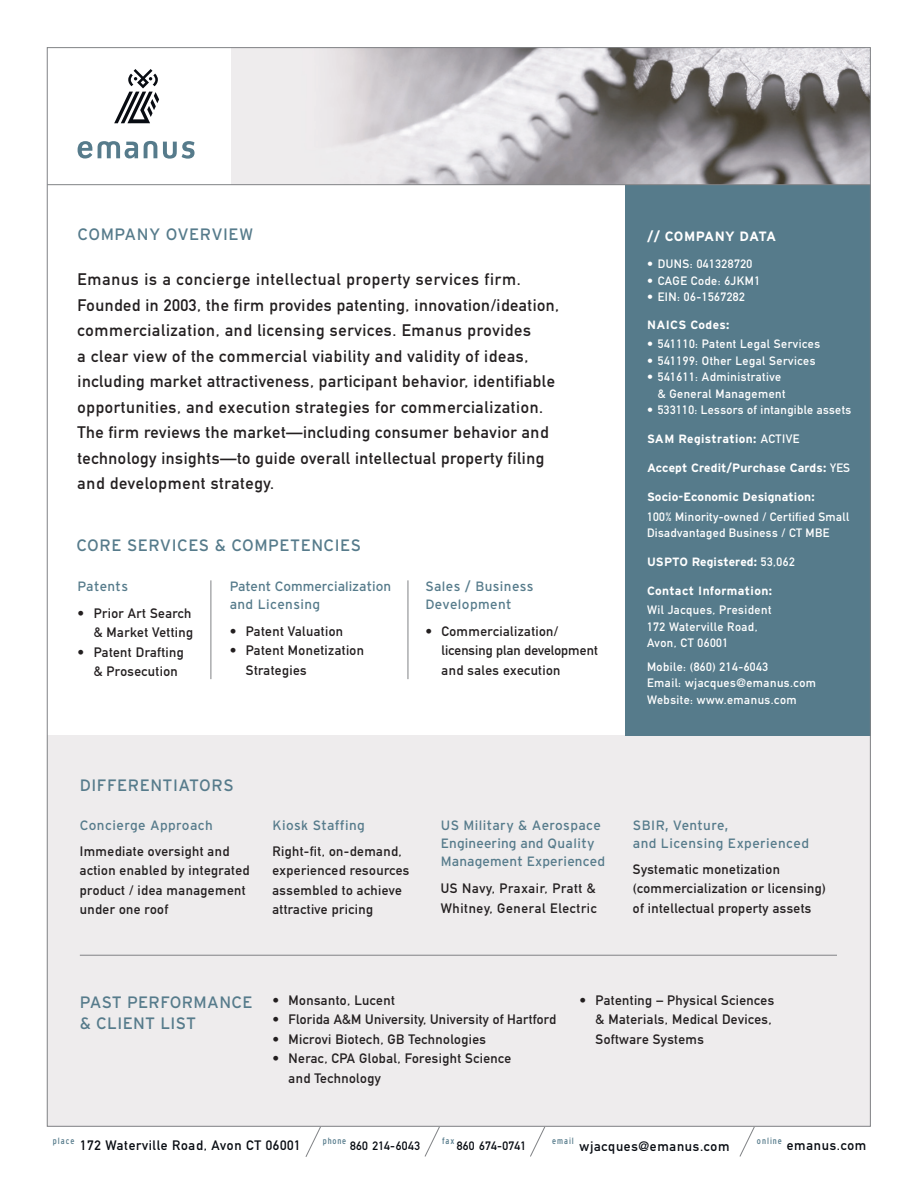
<style>
.page{position:relative;width:918px;height:1188px;background:#fff}
.page>*{position:absolute;margin:0;border:0;box-sizing:border-box;transform-origin:0 0}
.intro_paragraph{font:16.5px/25.5px "DIN Mittelschrift";letter-spacing:.03em;color:#231f20}
.uppercase_titles{font:16.5px/21px "Interstate";letter-spacing:.03em;color:#567b8b}
.paragraph{font:13.5px/19.5px "DIN Mittelschrift";letter-spacing:.03em;color:#231f20}
.differentiators{font:13.5px/18px "Interstate";letter-spacing:.025em;color:#567b8b}
.t1{font:13.5px "DIN Mittelschrift";letter-spacing:.05em;color:#080c12}
.paragraph-2{font:13.5px/19.5px "DIN Mittelschrift";letter-spacing:.05em;color:#231f20}
.differentiators-2{font:13.5px/18px "Interstate";color:#567b8b}
.uppercase_titles-2{font:700 13.5px "Interstate";letter-spacing:.005em;color:#fff}
.differentiators-3{font:12px/16.5px "DIN Mittelschrift";letter-spacing:.04em;color:#fff}
.paragraph-3{font:12px/16.5px "DIN Mittelschrift";letter-spacing:.04em;color:#fff}
.differentiators-4{font:700 12px "Interstate";letter-spacing:.01em;color:#fff}
.differentiators-5{font:700 12px "Interstate";letter-spacing:.03em;color:#fff}
.t2{font:12px "DIN Mittelschrift";letter-spacing:.02em;color:#080c12}
.t3{font:condensed 9px "Interstate";letter-spacing:.11em;color:#567b8b}
.s1{font-family:"DIN Mittelschrift";font-weight:400}
</style>
<div class="page">
<div style="left:47px;top:735px;width:824px;height:392px;background:#eeeced"></div>
<svg style="left:305px;top:1127px;width:16px;height:30px"></svg>
<svg style="left:424px;top:1127px;width:16px;height:30px"></svg>
<svg style="left:739px;top:1127px;width:16px;height:30px"></svg>
<svg style="left:530px;top:1127px;width:16px;height:30px"></svg>
<div style="left:625px;top:185px;width:246px;height:550px;background:#567b8b"></div>
<hr style="left:211px;top:580px;width:1px;height:99px;background:#808285">
<hr style="left:408px;top:580px;width:1px;height:99px;background:#808285">
<hr style="left:80px;top:955px;width:757px;height:1px;background:#808285">
<img style="left:231px;top:49px;width:638px;height:135px">
<svg style="left:114px;top:69px;width:45px;height:54px"></svg>
<svg style="left:144px;top:141px;width:13px;height:17px"></svg>
<svg style="left:78px;top:141px;width:14px;height:18px"></svg>
<svg style="left:163px;top:141px;width:32px;height:18px"></svg>
<svg style="left:98px;top:141px;width:40px;height:17px"></svg>
<hr style="left:47px;top:184px;width:824px;height:1px;background:#808285">
<p class="uppercase_titles" style="left:78px;top:223px;width:177px">COMPANY OVERVIEW</p>
<p class="intro_paragraph" style="left:78px;top:267px;width:483px">Emanus is a concierge intellectual property services firm.<br>Founded in 2003, the firm provides patenting, innovation/ideation, commercialization, and licensing services. Emanus provides<br>a clear view of the commercial viability and validity of ideas, including market attractiveness, participant behavior, identifiable opportunities, and execution strategies for commercialization.<br>The firm reviews the market—including consumer behavior and technology insights—to guide overall intellectual property filing and development strategy.</p>
<p class="uppercase_titles" style="left:76px;top:534px;width:286px">CORE SERVICES &amp; COMPETENCIES</p>
<p class="differentiators" style="left:78px;top:577px;width:52px">Patents</p>
<p class="paragraph" style="left:78px;top:603px;width:117px;text-align:right">• Prior Art Search &amp; Market Vetting</p>
<p class="paragraph" style="left:94px;top:642px;width:92px;text-indent:-16px">• Patent Drafting &amp; Prosecution</p>
<p class="differentiators-2" style="left:230px;top:577px;width:163px">Patent Commercialization and Licensing</p>
<p class="paragraph" style="left:230px;top:621px;width:115px">• Patent Valuation</p>
<p class="paragraph" style="left:246px;top:641px;width:120px;text-indent:-16px">• Patent Monetization<br>Strategies</p>
<p class="differentiators" style="left:425px;top:577px;width:110px">Sales / Business<br>Development</p>
<p class="paragraph" style="left:442px;top:621px;width:158px;text-indent:-16px">• Commercialization/ licensing plan development and sales execution</p>
<p class="uppercase_titles-2" style="left:647px;top:229px;width:131px">// COMPANY DATA</p>
<p class="differentiators-3" style="left:647px;top:256px;width:107px">• DUNS: 041328720</p>
<p class="differentiators-3" style="left:647px;top:272px;width:115px">• CAGE Code: 6JKM1</p>
<p class="differentiators-3" style="left:647px;top:289px;width:99px">• EIN: 06-1567282</p>
<p class="differentiators-5" style="left:647px;top:318px;width:84px">NAICS Codes:</p>
<p class="differentiators-3" style="left:647px;top:336px;width:175px">• 541110: Patent Legal Services</p>
<p class="differentiators-3" style="left:647px;top:353px;width:170px">• 541199: Other Legal Services</p>
<p class="differentiators-3" style="left:658px;top:369px;width:129px;text-indent:-11px">• 541611: Administrative &amp; General Management</p>
<p class="differentiators-3" style="left:647px;top:402px;width:206px">• 533110: Lessors of intangible assets</p>
<p class="differentiators-5" style="left:647px;top:432px;width:154px">SAM Registration: <span class="s1">ACTIVE</span></p>
<p class="differentiators-4" style="left:647px;top:461px;width:205px">Accept Credit/Purchase Cards: <span class="s1">YES</span></p>
<p class="differentiators-4" style="left:647px;top:490px;width:169px">Socio-Economic Designation:</p>
<p class="differentiators-3" style="left:647px;top:508px;width:204px">100% Minority-owned / Certified Small<br>Disadvantaged Business / CT MBE</p>
<p class="differentiators-4" style="left:647px;top:555px;width:149px">USPTO Registered: <span class="s1">53,062</span></p>
<p class="differentiators-5" style="left:647px;top:584px;width:126px">Contact Information:</p>
<p class="paragraph-3" style="left:647px;top:602px;width:126px">Wil Jacques, President</p>
<p class="paragraph-3" style="left:647px;top:618px;width:112px">172 Waterville Road,<br>Avon, CT 06001</p>
<p class="paragraph-3" style="left:647px;top:658px;width:123px">Mobile: (860) 214-6043</p>
<p class="paragraph-3" style="left:647px;top:675px;width:171px">Email: wjacques@emanus.com</p>
<p class="paragraph-3" style="left:647px;top:691px;width:151px">Website: www.emanus.com</p>
<p class="uppercase_titles" style="left:80px;top:774px;width:155px">DIFFERENTIATORS</p>
<p class="differentiators" style="left:80px;top:816px;width:135px">Concierge Approach</p>
<p class="paragraph" style="left:80px;top:841px;width:171px">Immediate oversight and action enabled by integrated product / idea management under one roof</p>
<p class="differentiators" style="left:272px;top:816px;width:94px">Kiosk Staffing</p>
<p class="paragraph" style="left:272px;top:841px;width:139px">Right-fit, on-demand, experienced resources assembled to achieve attractive pricing</p>
<p class="differentiators" style="left:441px;top:816px;width:166px">US Military &amp; Aerospace<br>Engineering and Quality<br>Management Experienced</p>
<p class="paragraph-2" style="left:441px;top:879px;width:158px">US Navy, Praxair, Pratt &amp;<br>Whitney, General Electric</p>
<p class="differentiators" style="left:633px;top:816px;width:178px">SBIR, Venture,<br>and Licensing Experienced</p>
<p class="paragraph" style="left:633px;top:859px;width:195px">Systematic monetization (commercialization or licensing) of intellectual property assets</p>
<p class="uppercase_titles" style="left:80px;top:992px;width:174px">PAST PERFORMANCE &amp; CLIENT LIST</p>
<p class="paragraph" style="left:272px;top:991px;width:124px">• Monsanto, Lucent</p>
<p class="paragraph" style="left:272px;top:1010px;width:285px">• Florida A&amp;M University, University of Hartford</p>
<p class="paragraph" style="left:272px;top:1030px;width:215px">• Microvi Biotech, GB Technologies</p>
<p class="paragraph" style="left:289px;top:1049px;width:224px;text-indent:-16px">• Nerac, CPA Global, Foresight Science and Technology</p>
<p class="paragraph" style="left:596px;top:991px;width:180px;text-indent:-16px">• Patenting – Physical Sciences &amp; Materials, Medical Devices,<br>Software Systems</p>
<p class="t3" style="left:53px;top:1135px;width:23px">place</p>
<p class="t3" style="left:323px;top:1135px;width:25px">phone</p>
<p class="t3" style="left:442px;top:1135px;width:14px">fax</p>
<p class="t3" style="left:552px;top:1135px;width:23px">email</p>
<p class="t3" style="left:757px;top:1135px;width:27px">online</p>
<p class="t1" style="left:80px;top:1137px;width:222px">172 Waterville Road, Avon CT 06001</p>
<p class="t2" style="left:350px;top:1138px;width:71px">860 214-6043</p>
<p class="t2" style="left:457px;top:1139px;width:71px">860 674-0741</p>
<p class="t1" style="left:580px;top:1138px;width:151px">wjacques@emanus.com</p>
<p class="t1" style="left:787px;top:1137px;width:81px">emanus.com</p>
</div>
